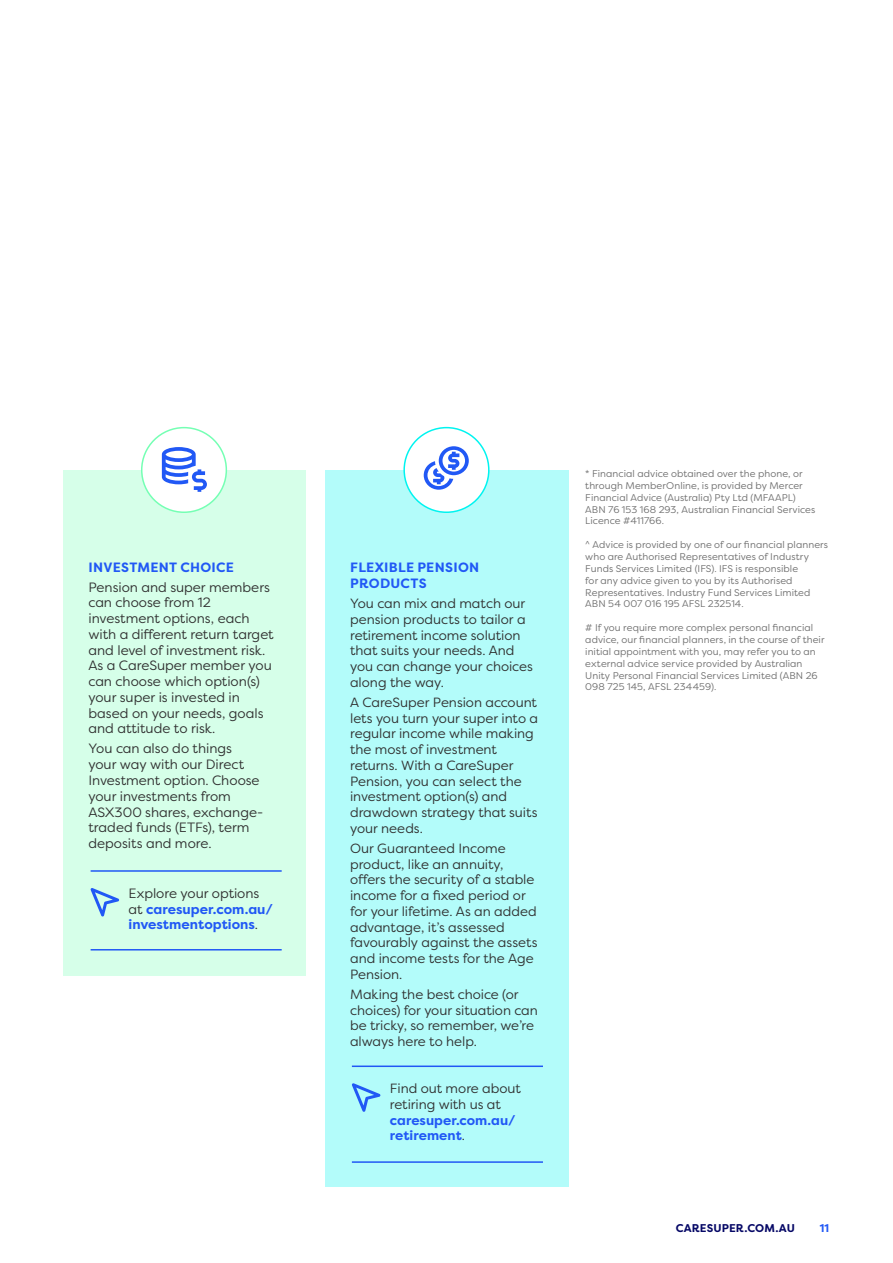
<style>
.page{position:relative;width:893px;height:1263px;background:#fff}
.page>*{position:absolute;margin:0;border:0;box-sizing:border-box;transform-origin:0 0}
.t1{font:13.5px/15.8px "Filson Pro";color:#303030}
.t2{font:700 13.5px/15.8px "Filson Pro";letter-spacing:.01em;color:#2158f5}
.t3{font:13.35px/15.8px "Filson Pro";color:#303030}
.t4{font:700 13.35px/15.8px "Filson Pro";color:#2158f5}
.t5{font:700 11.25px "Filson Pro";letter-spacing:.01em;color:#060866}
.t6{font:700 11.25px "Filson Pro";color:#2158f5}
.t7{font:9.75px/11.9px "Filson Pro";letter-spacing:.01em;color:#6e6e6e}
.s1{font-weight:400;color:#303030}
</style>
<div class="page">
<div style="left:63px;top:470px;width:242px;height:505px;background:#d6ffe9"></div>
<div style="left:142px;top:428px;width:84px;height:84px;background:#fff;border-radius:50%"></div>
<div style="left:141px;top:427px;width:86px;height:86px;border:2px solid #75ffb4;border-radius:50%"></div>
<svg style="left:162px;top:447px;width:45px;height:45px"></svg>
<hr style="left:91px;top:949px;width:191px;height:1px;background:#2158f5">
<hr style="left:91px;top:870px;width:191px;height:2px;background:#2158f5">
<svg style="left:90px;top:888px;width:29px;height:28px"></svg>
<div style="left:325px;top:470px;width:243px;height:717px;background:#b3fcfa"></div>
<div style="left:404px;top:428px;width:85px;height:84px;background:#fff;border-radius:50%"></div>
<div style="left:403px;top:427px;width:87px;height:86px;border:2px solid #00f4f0;border-radius:50%"></div>
<svg style="left:424px;top:446px;width:45px;height:44px"></svg>
<hr style="left:352px;top:1161px;width:191px;height:2px;background:#2158f5">
<hr style="left:352px;top:1065px;width:191px;height:2px;background:#2158f5">
<svg style="left:352px;top:1083px;width:28px;height:29px"></svg>
<h1 class="t2" style="left:89px;top:559px;width:147px">INVESTMENT CHOICE</h1>
<p class="t1" style="left:88px;top:579px;width:187px">Pension and super members can choose from 12 investment options, each with a different return target and level of investment risk.<br>As a CareSuper member you can choose which option(s) your super is invested in based on your needs, goals and attitude to risk.</p>
<h1 class="t1" style="left:88px;top:740px;width:176px">You can also do things your way with our Direct<br>Investment option. Choose your investments from<br>ASX300 shares, exchange&shy;traded funds (ETFs), term deposits and more.</h1>
<h1 class="t2" style="left:129px;top:885px;width:146px"><span class="s1">Explore your options at</span> caresuper.com.au/ investmentoptions<span class="s1">.</span></h1>
<h1 class="t2" style="left:350px;top:559px;width:131px;line-height:16.2px">FLEXIBLE PENSION<br>PRODUCTS</h1>
<h2 class="t3" style="left:350px;top:595px;width:184px">You can mix and match our pension products to tailor a retirement income solution that suits your needs. And you can change your choices along the way.</h2>
<h2 class="t3" style="left:350px;top:694px;width:190px">A CareSuper Pension account lets you turn your super into a regular income while making the most of investment returns. With a CareSuper<br>Pension, you can select the investment option(s) and drawdown strategy that suits your needs.</h2>
<h2 class="t3" style="left:350px;top:840px;width:189px">Our Guaranteed Income product, like an annuity, offers the security of a stable income for a fixed period or for your lifetime. As an added advantage, it’s assessed favourably against the assets and income tests for the Age<br>Pension.</h2>
<h2 class="t3" style="left:350px;top:986px;width:189px">Making the best choice (or choices) for your situation can be tricky, so remember, we’re always here to help.</h2>
<h2 class="t3" style="left:390px;top:1080px;width:133px">Find out more about retiring with us at</h2>
<h2 class="t4" style="left:390px;top:1112px;width:127px">caresuper.com.au/ retirement<span class="s1">.</span></h2>
<p class="t7" style="left:585px;top:467px;width:232px">* Financial advice obtained over the phone, or through MemberOnline, is provided by Mercer Financial Advice (Australia) Pty Ltd (MFAAPL)<br>ABN 76 153 168 293, Australian Financial Services Licence #411766.</p>
<p class="t7" style="left:585px;top:539px;width:244px">^ Advice is provided by one of our financial planners who are Authorised Representatives of Industry Funds Services Limited (IFS). IFS is responsible<br>for any advice given to you by its Authorised Representatives. Industry Fund Services Limited ABN 54 007 016 195 AFSL 232514.</p>
<p class="t7" style="left:585px;top:621px;width:241px"># If you require more complex personal financial advice, our financial planners, in the course of their initial appointment with you, may refer you to an external advice service provided by Australian Unity Personal Financial Services Limited (ABN 26<br>098 725 145, AFSL 234459).</p>
<p class="t5" style="left:676px;top:1221px;width:121px">CARESUPER.COM.AU</p>
<p class="t6" style="left:820px;top:1221px;width:11px">11</p>
</div>
